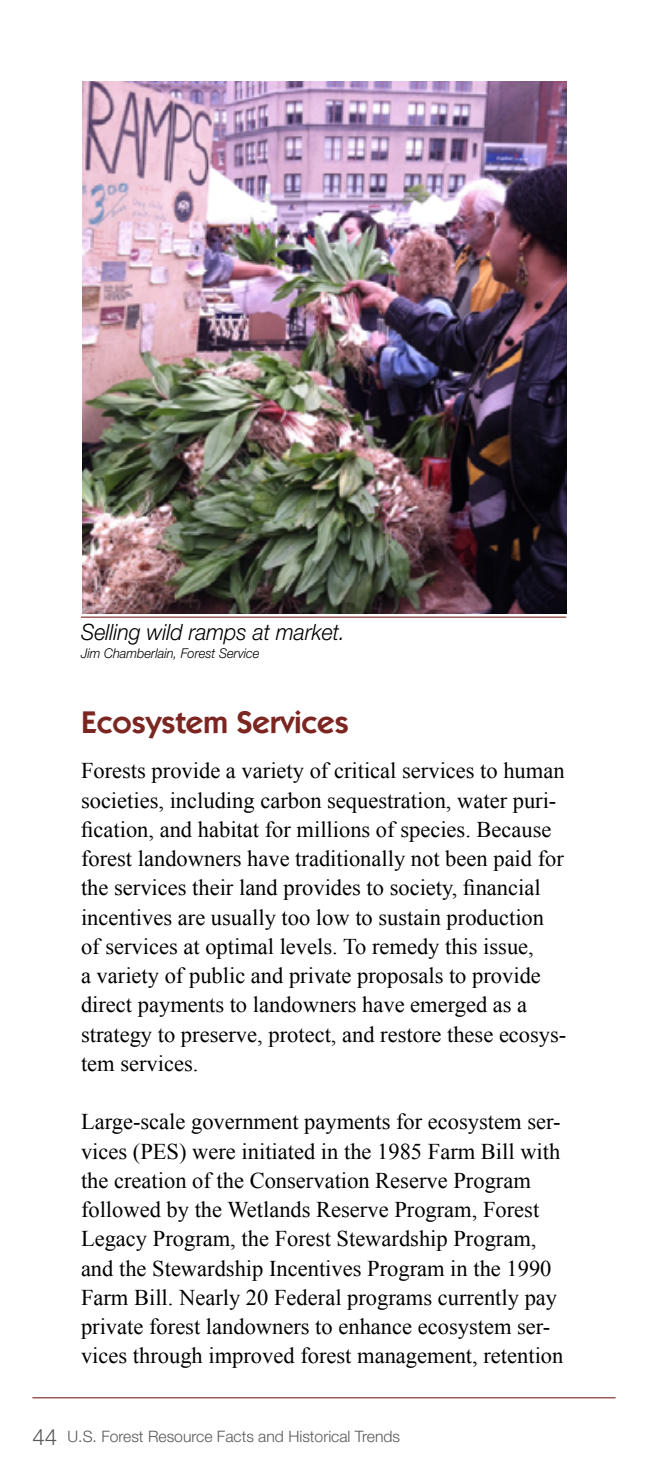
<style>
.page{position:relative;width:648px;height:1458px;background:#fff}
.page>*{position:absolute;margin:0;border:0;box-sizing:border-box;transform-origin:0 0}
.L1{font:600 31.5px "Itc Kabel";color:#7c2622}
.t1{font:22.5px/29.2px "Times New Roman";color:#000}
.figures{font:italic 300 22.5px "Helvetica Neue";color:#000;scale:.95 1}
.t2{font:300 15.75px "Helvetica Neue";color:#58595b}
.photo_credits{font:italic 300 13.5px "Helvetica Neue";color:#000;scale:.95 1}
.s1{font-size:22.5px}
</style>
<div class="page">
<hr style="left:32px;top:1397px;width:584px;height:1px;background:#7c2622">
<img style="left:82px;top:81px;width:485px;height:533px">
<hr style="left:81px;top:617px;width:485px;height:1px;background:#7c2622">
<p class="figures" style="left:81px;top:619px;width:279px">Selling wild ramps at market.</p>
<p class="photo_credits" style="left:81px;top:645px;width:190px">Jim Chamberlain, Forest Service</p>
<p class="L1" style="left:81px;top:704px;width:269px">Ecosystem Services</p>
<p class="t1" style="left:81px;top:756px;width:487px">Forests provide a variety of critical services to human societies, including carbon sequestration, water puri&shy;fication, and habitat for millions of species. Because forest landowners have traditionally not been paid for the services their land provides to society, financial incentives are usually too low to sustain production of services at optimal levels. To remedy this issue,<br>a variety of public and private proposals to provide direct payments to landowners have emerged as a strategy to preserve, protect, and restore these ecosys&shy;tem services.</p>
<p class="t1" style="left:81px;top:1107px;width:484px">Large-scale government payments for ecosystem ser&shy;vices (PES) were initiated in the 1985 Farm Bill with the creation of the Conservation Reserve Program followed by the Wetlands Reserve Program, Forest Legacy Program, the Forest Stewardship Program, and the Stewardship Incentives Program in the 1990<br>Farm Bill. Nearly 20 Federal programs currently pay private forest landowners to enhance ecosystem ser&shy;vices through improved forest management, retention</p>
<p class="t2" style="left:32px;top:1427px;width:369px"><span class="s1">44</span> U.S. Forest Resource Facts and Historical Trends</p>
</div>
